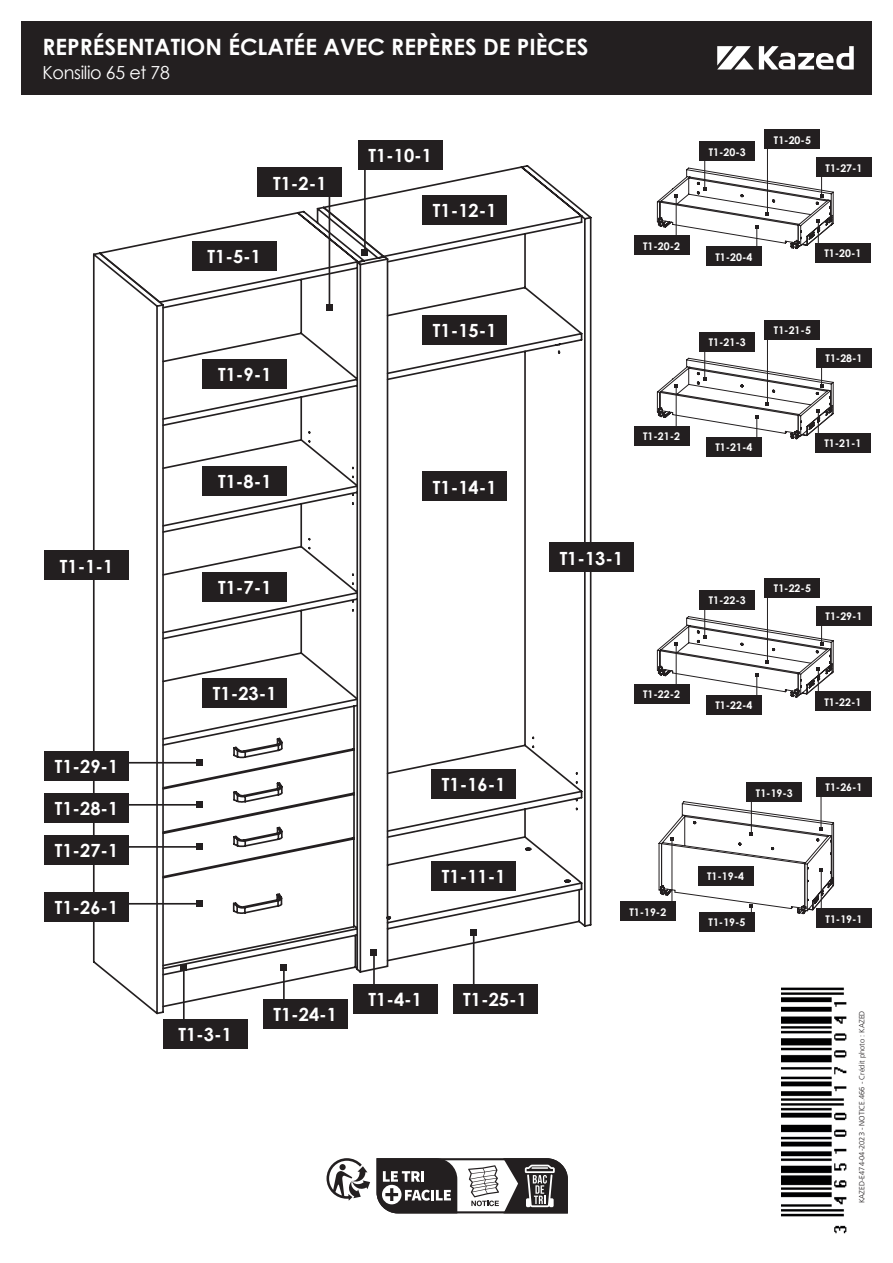
<style>
.page{position:relative;width:893px;height:1263px;background:#fff}
.page>*{position:absolute;margin:0;border:0;box-sizing:border-box;transform-origin:0 0}
.t1{font:700 22.5px "Century Gothic";color:#fff}
.t2{font:700 18.15px "Century Gothic";color:#fff}
.t3{font:18px "Century Gothic";letter-spacing:-.02em;color:#fff}
.t4{font:700 10.5px "Century Gothic";color:#fff}
.t5{font:300 7.5px "Frutiger LT";color:#231f20}
</style>
<div class="page">
<svg style="left:257px;top:165px;width:336px;height:762px"></svg>
<svg style="left:107px;top:205px;width:477px;height:722px"></svg>
<svg style="left:91px;top:251px;width:481px;height:764px"></svg>
<div style="left:21px;top:21px;width:851px;height:73px;background:#231f20"></div>
<svg style="left:717px;top:46px;width:137px;height:24px"></svg>
<div style="left:202px;top:360px;width:85px;height:29px;background:#231f20"></div>
<div style="left:202px;top:466px;width:85px;height:29px;background:#231f20"></div>
<div style="left:163px;top:1019px;width:85px;height:29px;background:#231f20"></div>
<div style="left:453px;top:984px;width:84px;height:29px;background:#231f20"></div>
<div style="left:263px;top:999px;width:85px;height:29px;background:#231f20"></div>
<div style="left:431px;top:861px;width:85px;height:29px;background:#231f20"></div>
<div style="left:353px;top:984px;width:85px;height:29px;background:#231f20"></div>
<div style="left:422px;top:315px;width:85px;height:29px;background:#231f20"></div>
<div style="left:549px;top:543px;width:85px;height:29px;background:#231f20"></div>
<div style="left:422px;top:472px;width:85px;height:29px;background:#231f20"></div>
<div style="left:44px;top:751px;width:85px;height:29px;background:#231f20"></div>
<div style="left:44px;top:793px;width:85px;height:29px;background:#231f20"></div>
<div style="left:44px;top:835px;width:85px;height:29px;background:#231f20"></div>
<div style="left:44px;top:892px;width:85px;height:29px;background:#231f20"></div>
<div style="left:202px;top:572px;width:85px;height:30px;background:#231f20"></div>
<div style="left:202px;top:678px;width:85px;height:30px;background:#231f20"></div>
<div style="left:431px;top:769px;width:85px;height:30px;background:#231f20"></div>
<div style="left:192px;top:241px;width:85px;height:29px;background:#231f20"></div>
<div style="left:422px;top:195px;width:85px;height:30px;background:#231f20"></div>
<div style="left:257px;top:168px;width:85px;height:29px;background:#231f20"></div>
<div style="left:358px;top:140px;width:85px;height:30px;background:#231f20"></div>
<div style="left:44px;top:551px;width:85px;height:29px;background:#231f20"></div>
<hr style="left:329px;top:193px;width:1px;height:114px;background:#231f20">
<div style="left:326px;top:304px;width:7px;height:7px;background:#231f20"></div>
<hr style="left:364px;top:165px;width:2px;height:88px;background:#231f20">
<div style="left:362px;top:249px;width:6px;height:7px;background:#231f20"></div>
<hr style="left:122px;top:762px;width:77px;height:1px;background:#231f20">
<div style="left:196px;top:759px;width:6px;height:7px;background:#231f20"></div>
<hr style="left:122px;top:804px;width:77px;height:2px;background:#231f20">
<div style="left:196px;top:801px;width:6px;height:7px;background:#231f20"></div>
<hr style="left:122px;top:846px;width:77px;height:2px;background:#231f20">
<div style="left:196px;top:843px;width:6px;height:7px;background:#231f20"></div>
<hr style="left:122px;top:903px;width:77px;height:1px;background:#231f20">
<div style="left:196px;top:900px;width:6px;height:7px;background:#231f20"></div>
<div style="left:700px;top:332px;width:55px;height:19px;background:#231f20"></div>
<div style="left:816px;top:348px;width:56px;height:19px;background:#231f20"></div>
<div style="left:706px;top:437px;width:56px;height:19px;background:#231f20"></div>
<div style="left:815px;top:433px;width:55px;height:20px;background:#231f20"></div>
<div style="left:634px;top:426px;width:55px;height:19px;background:#231f20"></div>
<div style="left:765px;top:320px;width:55px;height:19px;background:#231f20"></div>
<hr style="left:704px;top:347px;width:1px;height:32px;background:#231f20">
<hr style="left:767px;top:332px;width:1px;height:72px;background:#231f20">
<svg style="left:656px;top:357px;width:178px;height:86px"></svg>
<div style="left:700px;top:142px;width:55px;height:19px;background:#231f20"></div>
<div style="left:816px;top:158px;width:56px;height:19px;background:#231f20"></div>
<div style="left:706px;top:247px;width:56px;height:19px;background:#231f20"></div>
<div style="left:815px;top:243px;width:55px;height:19px;background:#231f20"></div>
<div style="left:634px;top:236px;width:55px;height:19px;background:#231f20"></div>
<div style="left:765px;top:130px;width:55px;height:19px;background:#231f20"></div>
<hr style="left:704px;top:157px;width:1px;height:32px;background:#231f20">
<hr style="left:767px;top:142px;width:1px;height:72px;background:#231f20">
<svg style="left:656px;top:167px;width:178px;height:86px"></svg>
<div style="left:700px;top:590px;width:55px;height:19px;background:#231f20"></div>
<div style="left:816px;top:606px;width:56px;height:19px;background:#231f20"></div>
<div style="left:706px;top:695px;width:56px;height:19px;background:#231f20"></div>
<div style="left:815px;top:692px;width:55px;height:19px;background:#231f20"></div>
<div style="left:634px;top:684px;width:55px;height:19px;background:#231f20"></div>
<div style="left:765px;top:578px;width:55px;height:19px;background:#231f20"></div>
<hr style="left:704px;top:605px;width:1px;height:32px;background:#231f20">
<hr style="left:767px;top:591px;width:1px;height:71px;background:#231f20">
<svg style="left:656px;top:616px;width:178px;height:85px"></svg>
<hr style="left:183px;top:968px;width:2px;height:55px;background:#231f20">
<div style="left:180px;top:964px;width:7px;height:7px;background:#231f20"></div>
<hr style="left:473px;top:933px;width:1px;height:55px;background:#231f20">
<div style="left:470px;top:929px;width:7px;height:7px;background:#231f20"></div>
<hr style="left:283px;top:968px;width:2px;height:36px;background:#231f20">
<div style="left:281px;top:964px;width:6px;height:7px;background:#231f20"></div>
<hr style="left:373px;top:953px;width:2px;height:36px;background:#231f20">
<div style="left:371px;top:949px;width:6px;height:7px;background:#231f20"></div>
<div style="left:699px;top:912px;width:56px;height:19px;background:#231f20"></div>
<div style="left:620px;top:902px;width:55px;height:19px;background:#231f20"></div>
<div style="left:816px;top:909px;width:56px;height:19px;background:#231f20"></div>
<div style="left:816px;top:777px;width:56px;height:19px;background:#231f20"></div>
<div style="left:747px;top:783px;width:55px;height:19px;background:#231f20"></div>
<hr style="left:820px;top:794px;width:1px;height:35px;background:#231f20">
<svg style="left:658px;top:801px;width:176px;height:117px"></svg>
<svg style="left:326px;top:1158px;width:242px;height:56px"></svg>
<img style="left:781px;top:987px;width:66px;height:247px">
<h1 class="t1" style="left:43px;top:30px;width:547px">REPRÉSENTATION ÉCLATÉE AVEC REPÈRES DE PIÈCES</h1>
<h3 class="t3" style="left:43px;top:60px;width:129px">Konsilio 65 et 78</h3>
<h2 class="t2" style="left:60px;top:552px;width:55px">T1-1-1</h2>
<h2 class="t2" style="left:273px;top:169px;width:55px">T1-2-1</h2>
<h2 class="t2" style="left:208px;top:243px;width:55px">T1-5-1</h2>
<h2 class="t2" style="left:218px;top:361px;width:55px">T1-9-1</h2>
<h2 class="t2" style="left:218px;top:468px;width:55px">T1-8-1</h2>
<h2 class="t2" style="left:218px;top:574px;width:55px">T1-7-1</h2>
<h2 class="t2" style="left:368px;top:142px;width:65px">T1-10-1</h2>
<h2 class="t2" style="left:433px;top:197px;width:65px">T1-12-1</h2>
<h2 class="t2" style="left:433px;top:317px;width:65px">T1-15-1</h2>
<h2 class="t2" style="left:433px;top:473px;width:65px">T1-14-1</h2>
<p class="t4" style="left:643px;top:238px;width:38px">T1-20-2</p>
<p class="t4" style="left:643px;top:428px;width:38px">T1-21-2</p>
<h2 class="t2" style="left:560px;top:544px;width:65px">T1-13-1</h2>
<h2 class="t2" style="left:55px;top:753px;width:65px">T1-29-1</h2>
<h2 class="t2" style="left:55px;top:795px;width:65px">T1-28-1</h2>
<h2 class="t2" style="left:55px;top:837px;width:65px">T1-27-1</h2>
<h2 class="t2" style="left:55px;top:894px;width:65px">T1-26-1</h2>
<h2 class="t2" style="left:213px;top:680px;width:65px">T1-23-1</h2>
<h2 class="t2" style="left:442px;top:771px;width:65px">T1-16-1</h2>
<h2 class="t2" style="left:442px;top:862px;width:65px">T1-11-1</h2>
<h2 class="t2" style="left:178px;top:1021px;width:55px">T1-3-1</h2>
<h2 class="t2" style="left:273px;top:1001px;width:65px">T1-24-1</h2>
<h2 class="t2" style="left:369px;top:986px;width:55px">T1-4-1</h2>
<h2 class="t2" style="left:463px;top:986px;width:65px">T1-25-1</h2>
<p class="t4" style="left:643px;top:686px;width:38px">T1-22-2</p>
<p class="t4" style="left:629px;top:904px;width:38px">T1-19-2</p>
<p class="t4" style="left:709px;top:144px;width:38px">T1-20-3</p>
<p class="t4" style="left:774px;top:132px;width:38px">T1-20-5</p>
<p class="t4" style="left:826px;top:160px;width:38px">T1-27-1</p>
<p class="t4" style="left:715px;top:249px;width:38px">T1-20-4</p>
<p class="t4" style="left:824px;top:245px;width:38px">T1-20-1</p>
<p class="t4" style="left:709px;top:334px;width:38px">T1-21-3</p>
<p class="t4" style="left:774px;top:322px;width:38px">T1-21-5</p>
<p class="t4" style="left:826px;top:350px;width:38px">T1-28-1</p>
<p class="t4" style="left:715px;top:439px;width:38px">T1-21-4</p>
<p class="t4" style="left:824px;top:435px;width:38px">T1-21-1</p>
<p class="t4" style="left:709px;top:592px;width:38px">T1-22-3</p>
<p class="t4" style="left:774px;top:580px;width:38px">T1-22-5</p>
<p class="t4" style="left:826px;top:608px;width:38px">T1-29-1</p>
<p class="t4" style="left:715px;top:697px;width:38px">T1-22-4</p>
<p class="t4" style="left:824px;top:694px;width:38px">T1-22-1</p>
<p class="t4" style="left:756px;top:785px;width:38px">T1-19-3</p>
<p class="t4" style="left:707px;top:868px;width:38px">T1-19-4</p>
<p class="t4" style="left:709px;top:914px;width:38px">T1-19-5</p>
<p class="t4" style="left:826px;top:779px;width:38px">T1-26-1</p>
<p class="t4" style="left:826px;top:911px;width:38px">T1-19-1</p>
<p class="t5" style="left:858px;top:1203px;width:194px;rotate:-90deg">KAZED-E474-04-2023 - NOTICE.466 - Crédit photo : KAZED</p>
</div>
